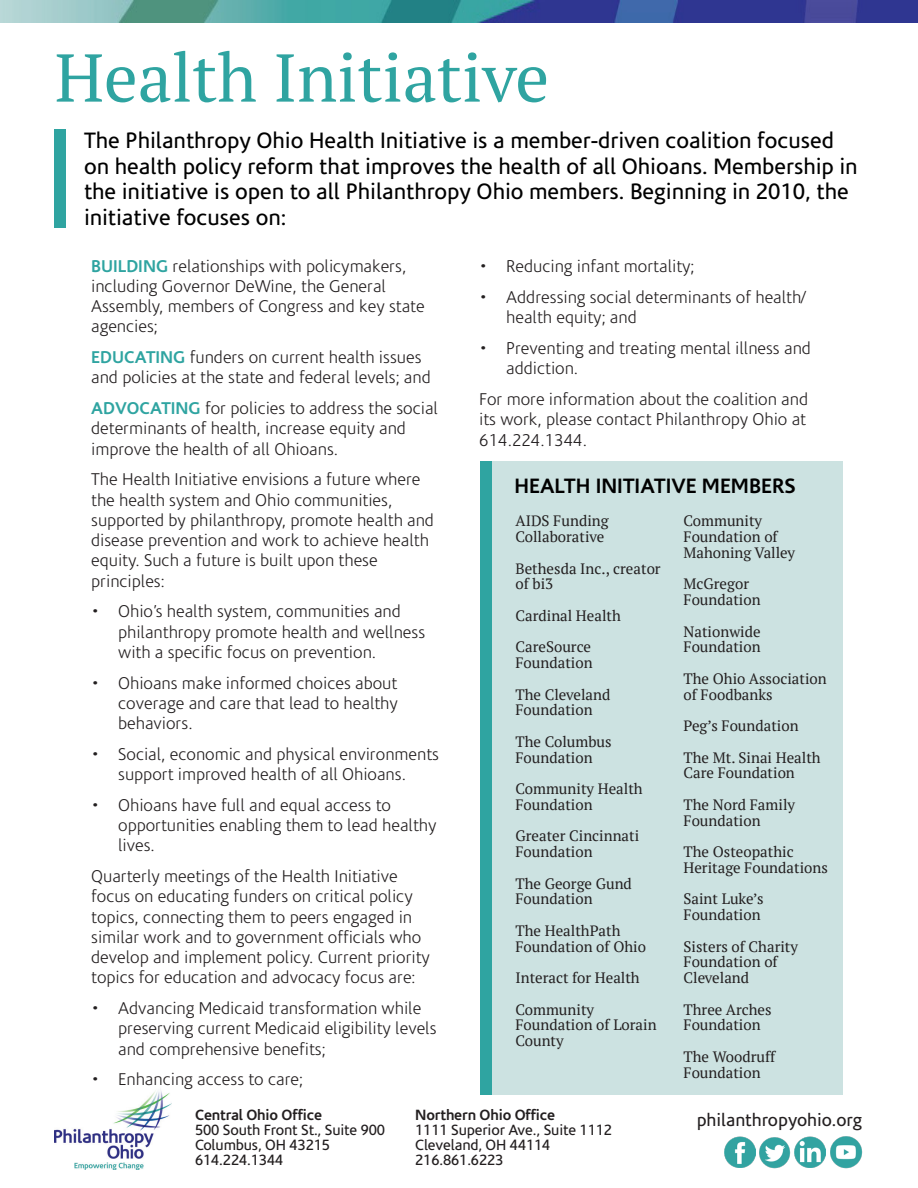
<style>
.page{position:relative;width:918px;height:1188px;background:#fff}
.page>*{position:absolute;margin:0;border:0;box-sizing:border-box;transform-origin:0 0}
.t1{font:67.5px "PT Serif";color:#2fa4a1}
.t2{font:22.5px/25.5px "Corisande";color:#000}
.t3{font:700 21px "Corisande";color:#000}
.t4{font:18px "Corisande";color:#231f20}
.t5{font:300 17.25px/20.2px "Corisande";color:#231f20}
.t6{font:15px/15.8px "PT Serif";color:#231f20}
.t7{font:15px "Corisande";letter-spacing:-.01em;color:#231f20}
.t8{font:700 15px "Corisande";letter-spacing:-.01em;color:#231f20}
.s1{font-weight:700;color:#2fa4a1}
</style>
<div class="page">
<div style="left:480px;top:462px;width:362px;height:633px;background:#cce2e1"></div>
<img style="left:724px;top:1136px;width:31px;height:31px">
<img style="left:759px;top:1137px;width:32px;height:31px">
<img style="left:795px;top:1136px;width:30px;height:31px">
<img style="left:830px;top:1136px;width:33px;height:33px">
<div style="left:55px;top:129px;width:11px;height:99px;background:#2fa4a1"></div>
<img style="left:0;top:0;width:918px;height:22px">
<img style="left:54px;top:1090px;width:117px;height:80px">
<div style="left:481px;top:462px;width:11px;height:633px;background:#2fa4a1"></div>
<p class="t1" style="left:55px;top:34px;width:496px">Health Initiative</p>
<p class="t2" style="left:84px;top:128px;width:775px">The Philanthropy Ohio Health Initiative is a member-driven coalition focused on health policy reform that improves the health of all Ohioans. Membership in the initiative is open to all Philanthropy Ohio members. Beginning in 2010, the initiative focuses on:</p>
<p class="t5" style="left:91px;top:256px;width:335px"><span class="s1">BUILDING</span> relationships with policymakers, including Governor DeWine, the General Assembly, members of Congress and key state agencies;</p>
<p class="t5" style="left:91px;top:348px;width:341px"><span class="s1">EDUCATING</span> funders on current health issues and policies at the state and federal levels; and</p>
<p class="t5" style="left:91px;top:399px;width:348px"><span class="s1">ADVOCATING</span> for policies to address the social determinants of health, increase equity and improve the health of all Ohioans.</p>
<p class="t5" style="left:91px;top:470px;width:344px">The Health Initiative envisions a future where the health system and Ohio communities, supported by philanthropy, promote health and disease prevention and work to achieve health equity. Such a future is built upon these principles:</p>
<p class="t5" style="left:118px;top:602px;width:308px;text-indent:-27px">• Ohio’s health system, communities and philanthropy promote health and wellness with a specific focus on prevention.</p>
<p class="t5" style="left:118px;top:673px;width:281px;text-align:justify;text-indent:-27px">• Ohioans make informed choices about coverage and care that lead to healthy behaviors.</p>
<p class="t5" style="left:91px;top:745px;width:349px;text-align:center">• Social, economic and physical environments support improved health of all Ohioans.</p>
<p class="t5" style="left:118px;top:796px;width:320px;text-indent:-27px">• Ohioans have full and equal access to opportunities enabling them to lead healthy lives.</p>
<p class="t5" style="left:91px;top:867px;width:340px">Quarterly meetings of the Health Initiative focus on educating funders on critical policy topics, connecting them to peers engaged in similar work and to government officials who develop and implement policy. Current priority topics for education and advocacy focus are:</p>
<p class="t5" style="left:118px;top:999px;width:320px;text-indent:-27px">• Advancing Medicaid transformation while preserving current Medicaid eligibility levels and comprehensive benefits;</p>
<p class="t5" style="left:91px;top:1070px;width:213px">• Enhancing access to care;</p>
<p class="t5" style="left:479px;top:257px;width:217px">• Reducing infant mortality;</p>
<p class="t5" style="left:506px;top:288px;width:301px;text-indent:-27px">• Addressing social determinants of health/ health equity; and</p>
<p class="t5" style="left:506px;top:339px;width:306px;text-indent:-27px">• Preventing and treating mental illness and addiction.</p>
<p class="t5" style="left:479px;top:390px;width:330px;text-align:justify">For more information about the coalition and its work, please contact Philanthropy Ohio at 614.224.1344.</p>
<p class="t3" style="left:515px;top:473px;width:283px">HEALTH INITIATIVE MEMBERS</p>
<p class="t6" style="left:516px;top:513px;width:95px">AIDS Funding<br>Collaborative</p>
<p class="t6" style="left:516px;top:560px;width:147px">Bethesda Inc., creator of bi3</p>
<p class="t6" style="left:516px;top:608px;width:107px">Cardinal Health</p>
<p class="t6" style="left:516px;top:639px;width:79px">CareSource<br>Foundation</p>
<p class="t6" style="left:516px;top:686px;width:96px">The Cleveland<br>Foundation</p>
<p class="t6" style="left:516px;top:734px;width:98px">The Columbus<br>Foundation</p>
<p class="t6" style="left:516px;top:781px;width:129px">Community Health<br>Foundation</p>
<p class="t6" style="left:516px;top:828px;width:125px">Greater Cincinnati<br>Foundation</p>
<p class="t6" style="left:516px;top:875px;width:118px">The George Gund<br>Foundation</p>
<p class="t6" style="left:516px;top:923px;width:132px">The HealthPath<br>Foundation of Ohio</p>
<p class="t6" style="left:516px;top:970px;width:126px">Interact for Health</p>
<p class="t6" style="left:516px;top:1001px;width:143px">Community<br>Foundation of Lorain<br>County</p>
<p class="t6" style="left:684px;top:513px;width:113px">Community<br>Foundation of<br>Mahoning Valley</p>
<p class="t6" style="left:684px;top:576px;width:79px">McGregor<br>Foundation</p>
<p class="t6" style="left:684px;top:623px;width:79px">Nationwide<br>Foundation</p>
<p class="t6" style="left:684px;top:671px;width:145px">The Ohio Association of Foodbanks</p>
<p class="t6" style="left:684px;top:718px;width:117px">Peg’s Foundation</p>
<p class="t6" style="left:684px;top:749px;width:139px">The Mt. Sinai Health<br>Care Foundation</p>
<p class="t6" style="left:684px;top:797px;width:113px">The Nord Family<br>Foundation</p>
<p class="t6" style="left:684px;top:844px;width:146px">The Osteopathic<br>Heritage Foundations</p>
<p class="t6" style="left:684px;top:891px;width:82px">Saint Luke’s<br>Foundation</p>
<p class="t6" style="left:684px;top:938px;width:116px">Sisters of Charity<br>Foundation of<br>Cleveland</p>
<p class="t6" style="left:684px;top:1001px;width:90px">Three Arches<br>Foundation</p>
<p class="t6" style="left:684px;top:1049px;width:93px">The Woodruff<br>Foundation</p>
<p class="t8" style="left:195px;top:1107px;width:129px">Central Ohio Office</p>
<p class="t7" style="left:195px;top:1122px;width:192px">500 South Front St., Suite 900</p>
<p class="t7" style="left:195px;top:1137px;width:137px">Columbus, OH 43215</p>
<p class="t7" style="left:195px;top:1152px;width:90px">614.224.1344</p>
<p class="t8" style="left:415px;top:1107px;width:142px">Northern Ohio Office</p>
<p class="t7" style="left:415px;top:1122px;width:198px">1111 Superior Ave., Suite 1112</p>
<p class="t7" style="left:415px;top:1137px;width:137px">Cleveland, OH 44114</p>
<p class="t7" style="left:415px;top:1152px;width:90px">216.861.6223</p>
<p class="t4" style="left:697px;top:1110px;width:167px">philanthropyohio.org</p>
</div>
